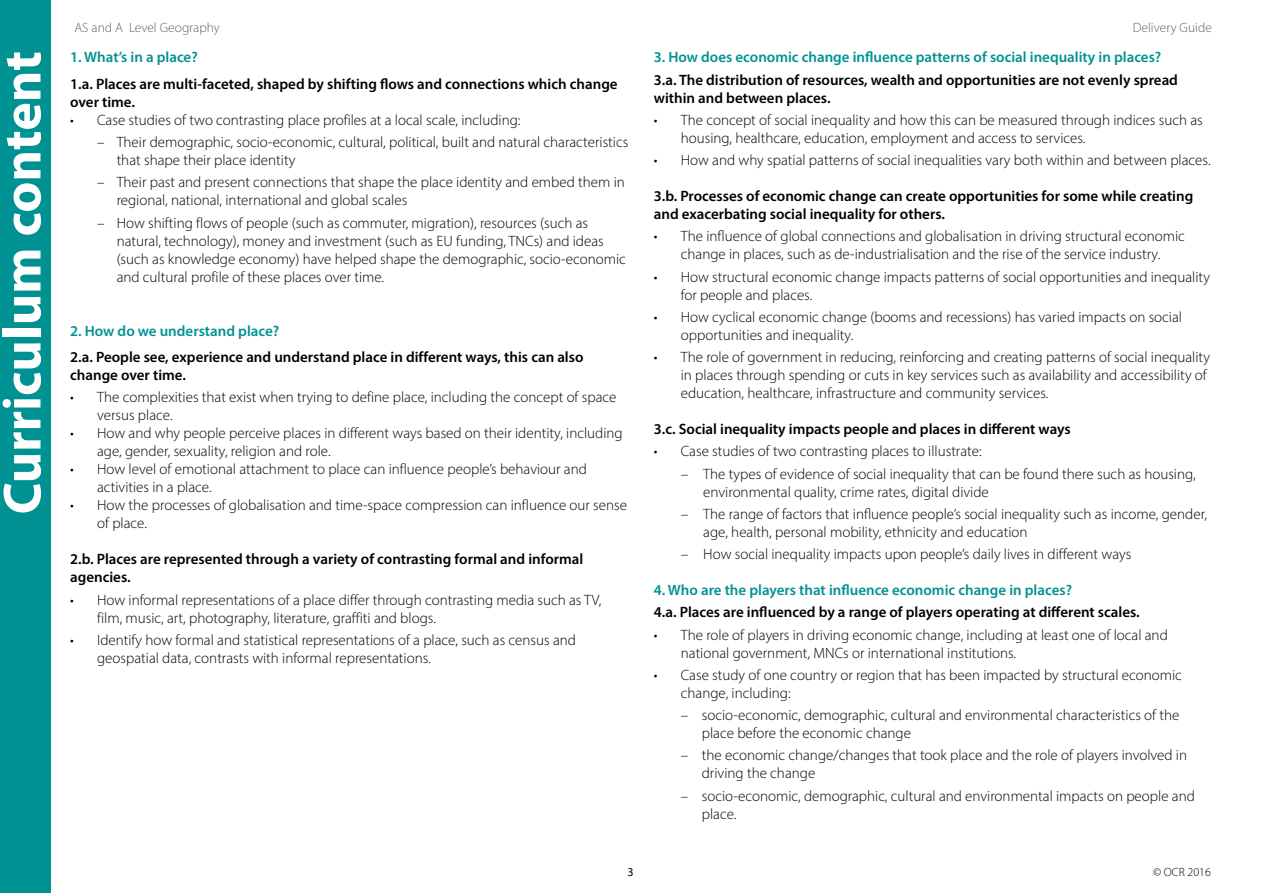
<style>
.page{position:relative;width:1263px;height:893px;background:#fff}
.page>*{position:absolute;margin:0;border:0;box-sizing:border-box;transform-origin:0 0}
.t1{font:700 54px "Myriad Pro";color:#fff}
.Body_10pt{font:300 15px/18px "Myriad Pro";color:#000}
.Body_10pt-2{font:600 15px/18px "Myriad Pro";color:#000}
.Body_10pt-3{font:600 15px "Myriad Pro";color:#009292}
.t2{font:300 13.5px "Myriad Pro";color:#5b685d}
.t3{font:300 12px "Myriad Pro";color:#000}
.t4{font:12px "Myriad Pro";color:#000}
</style>
<div class="page">
<div style="left:0;top:0;width:51px;height:893px;background:#009292"></div>
<h1 class="t1" style="left:-13px;top:514px;width:465px;rotate:-90deg">Curriculum content</h1>
<p class="t2" style="left:74px;top:20px;width:147px">AS and A Level Geography</p>
<p class="t2" style="left:1133px;top:20px;width:81px">Delivery Guide</p>
<p class="Body_10pt-3" style="left:70px;top:48px;width:129px">1. What’s in a place?</p>
<p class="Body_10pt-2" style="left:70px;top:74px;width:549px">1.a. Places are multi-faceted, shaped by shifting flows and connections which change over time.</p>
<p class="Body_10pt" style="left:70px;top:111px;width:452px">• Case studies of two contrasting place profiles at a local scale, including:</p>
<p class="Body_10pt" style="left:117px;top:133px;width:513px;text-indent:-20px">– Their demographic, socio-economic, cultural, political, built and natural characteristics that shape their place identity</p>
<p class="Body_10pt" style="left:117px;top:173px;width:510px;text-indent:-20px">– Their past and present connections that shape the place identity and embed them in regional, national, international and global scales</p>
<p class="Body_10pt" style="left:117px;top:213px;width:511px;text-indent:-20px">– How shifting flows of people (such as commuter, migration), resources (such as natural, technology), money and investment (such as EU funding, TNCs) and ideas (such as knowledge economy) have helped shape the demographic, socio-economic and cultural profile of these places over time.</p>
<p class="Body_10pt-3" style="left:70px;top:321px;width:211px">2. How do we understand place?</p>
<p class="Body_10pt-2" style="left:70px;top:348px;width:515px">2.a. People see, experience and understand place in different ways, this can also change over time.</p>
<p class="Body_10pt" style="left:97px;top:388px;width:521px;text-indent:-27px">• The complexities that exist when trying to define place, including the concept of space versus place.</p>
<p class="Body_10pt" style="left:97px;top:424px;width:527px;text-indent:-27px">• How and why people perceive places in different ways based on their identity, including age, gender, sexuality, religion and role.</p>
<p class="Body_10pt" style="left:97px;top:460px;width:491px;text-indent:-27px">• How level of emotional attachment to place can influence people’s behaviour and activities in a place.</p>
<p class="Body_10pt" style="left:97px;top:496px;width:531px;text-indent:-27px">• How the processes of globalisation and time-space compression can influence our sense of place.</p>
<p class="Body_10pt-2" style="left:70px;top:550px;width:515px">2.b. Places are represented through a variety of contrasting formal and informal agencies.</p>
<p class="Body_10pt" style="left:97px;top:590px;width:506px;text-indent:-27px">• How informal representations of a place differ through contrasting media such as TV, film, music, art, photography, literature, graffiti and blogs.</p>
<p class="Body_10pt" style="left:97px;top:631px;width:480px;text-indent:-27px">• Identify how formal and statistical representations of a place, such as census and geospatial data, contrasts with informal representations.</p>
<p class="t4" style="left:627px;top:865px;width:8px">3</p>
<p class="Body_10pt-3" style="left:654px;top:48px;width:509px">3. How does economic change influence patterns of social inequality in places?</p>
<p class="Body_10pt-2" style="left:654px;top:70px;width:526px">3.a. The distribution of resources, wealth and opportunities are not evenly spread within and between places.</p>
<p class="Body_10pt" style="left:681px;top:111px;width:523px;text-indent:-27px">• The concept of social inequality and how this can be measured through indices such as housing, healthcare, education, employment and access to services.</p>
<p class="Body_10pt" style="left:654px;top:151px;width:558px">• How and why spatial patterns of social inequalities vary both within and between places.</p>
<p class="Body_10pt-2" style="left:654px;top:187px;width:541px">3.b. Processes of economic change can create opportunities for some while creating and exacerbating social inequality for others.</p>
<p class="Body_10pt" style="left:654px;top:227px;width:533px;text-align:center">• The influence of global connections and globalisation in driving structural economic change in places, such as de-industrialisation and the rise of the service industry.</p>
<p class="Body_10pt" style="left:681px;top:267px;width:531px;text-indent:-27px">• How structural economic change impacts patterns of social opportunities and inequality for people and places.</p>
<p class="Body_10pt" style="left:681px;top:308px;width:503px;text-indent:-27px">• How cyclical economic change (booms and recessions) has varied impacts on social opportunities and inequality.</p>
<p class="Body_10pt" style="left:681px;top:348px;width:531px;text-indent:-27px">• The role of government in reducing, reinforcing and creating patterns of social inequality in places through spending or cuts in key services such as availability and accessibility of education, healthcare, infrastructure and community services.</p>
<p class="Body_10pt-2" style="left:654px;top:420px;width:418px">3.c. Social inequality impacts people and places in different ways</p>
<p class="Body_10pt" style="left:654px;top:442px;width:329px">• Case studies of two contrasting places to illustrate:</p>
<p class="Body_10pt" style="left:703px;top:464px;width:494px;text-indent:-22px">– The types of evidence of social inequality that can be found there such as housing, environmental quality, crime rates, digital divide</p>
<p class="Body_10pt" style="left:703px;top:505px;width:505px;text-indent:-22px">– The range of factors that influence people’s social inequality such as income, gender, age, health, personal mobility, ethnicity and education</p>
<p class="Body_10pt" style="left:681px;top:545px;width:452px">– How social inequality impacts upon people’s daily lives in different ways</p>
<p class="Body_10pt-3" style="left:654px;top:580px;width:420px">4. Who are the players that influence economic change in places?</p>
<p class="Body_10pt-2" style="left:654px;top:603px;width:487px">4.a. Places are influenced by a range of players operating at different scales.</p>
<p class="Body_10pt" style="left:681px;top:625px;width:488px;text-indent:-27px">• The role of players in driving economic change, including at least one of local and national government, MNCs or international institutions.</p>
<p class="Body_10pt" style="left:681px;top:666px;width:503px;text-indent:-27px">• Case study of one country or region that has been impacted by structural economic change, including:</p>
<p class="Body_10pt" style="left:702px;top:706px;width:479px;text-indent:-21px">– socio-economic, demographic, cultural and environmental characteristics of the place before the economic change</p>
<p class="Body_10pt" style="left:702px;top:746px;width:487px;text-indent:-21px">– the economic change/changes that took place and the role of players involved in driving the change</p>
<p class="Body_10pt" style="left:702px;top:786px;width:495px;text-indent:-21px">– socio-economic, demographic, cultural and environmental impacts on people and place.</p>
<p class="t3" style="left:1153px;top:865px;width:59px">© OCR 2016</p>
</div>
